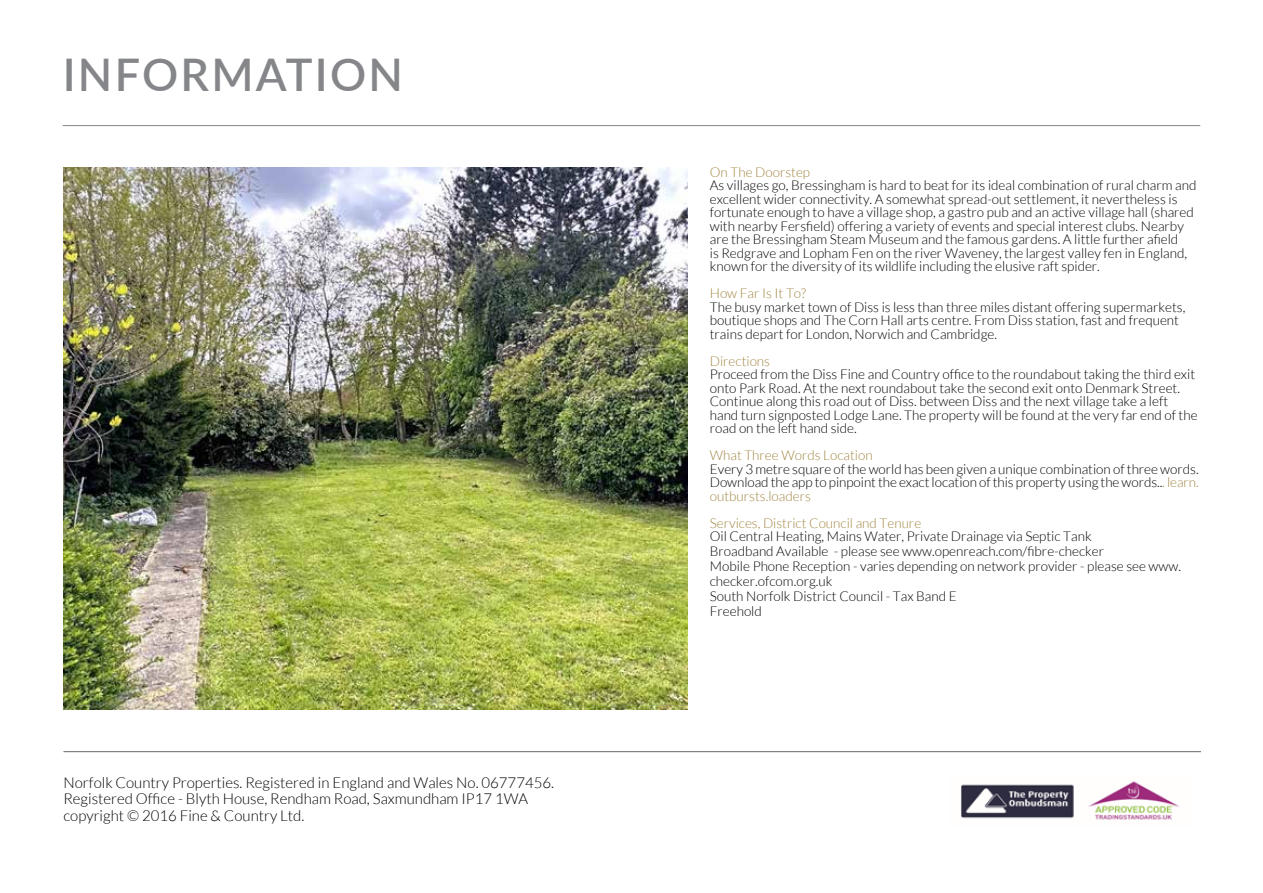
<style>
.page{position:relative;width:1263px;height:893px;background:#fff}
.page>*{position:absolute;margin:0;border:0;box-sizing:border-box;transform-origin:0 0}
.t1{font:600 45px "Lato";letter-spacing:.05em;color:#858689}
.t2{font:300 15px/16.5px "Lato";color:#000}
.t3{font:300 13.5px/13.5px "Lato";color:#000}
.t4{font:300 13.5px "Lato";color:#a18641}
.t5{font:300 13.5px "Lato";color:#a18642}
.s1{color:#a18642}
</style>
<div class="page">
<hr style="left:63px;top:751px;width:1138px;height:1px;background:#000">
<hr style="left:63px;top:125px;width:1137px;height:1px;background:#858689">
<img style="left:63px;top:168px;width:625px;height:541px">
<img style="left:961px;top:781px;width:218px;height:39px">
<h1 class="t1" style="left:63px;top:42px;width:342px">INFORMATION</h1>
<p class="t2" style="left:63px;top:774px;width:492px">Norfolk Country Properties. Registered in England and Wales No. 06777456.<br>Registered Office - Blyth House, Rendham Road, Saxmundham IP17 1WA copyright © 2016 Fine &amp; Country Ltd.</p>
<p class="t4" style="left:710px;top:165px;width:102px">On The Doorstep</p>
<p class="t3" style="left:710px;top:179px;width:488px">As villages go, Bressingham is hard to beat for its ideal combination of rural charm and excellent wider connectivity. A somewhat spread-out settlement, it nevertheless is fortunate enough to have a village shop, a gastro pub and an active village hall (shared with nearby Fersfield) offering a variety of events and special interest clubs. Nearby are the Bressingham Steam Museum and the famous gardens. A little further afield<br>is Redgrave and Lopham Fen on the river Waveney, the largest valley fen in England, known for the diversity of its wildlife including the elusive raft spider.</p>
<p class="t4" style="left:710px;top:286px;width:98px">How Far Is It To?</p>
<p class="t3" style="left:710px;top:300px;width:477px">The busy market town of Diss is less than three miles distant offering supermarkets, boutique shops and The Corn Hall arts centre. From Diss station, fast and frequent trains depart for London, Norwich and Cambridge.</p>
<p class="t4" style="left:710px;top:354px;width:62px">Directions</p>
<p class="t3" style="left:710px;top:368px;width:489px">Proceed from the Diss Fine and Country office to the roundabout taking the third exit onto Park Road. At the next roundabout take the second exit onto Denmark Street.<br>Continue along this road out of Diss. between Diss and the next village take a left hand turn signposted Lodge Lane. The property will be found at the very far end of the road on the left hand side.</p>
<p class="t5" style="left:710px;top:448px;width:164px">What Three Words Location</p>
<p class="t3" style="left:710px;top:462px;width:490px;text-align:justify">Every 3 metre square of the world has been given a unique combination of three words.<br>Download the app to pinpoint the exact location of this property using the words..<span class="s1">. learn. outbursts.loaders</span></p>
<p class="t4" style="left:710px;top:516px;width:213px">Services, District Council and Tenure</p>
<p class="t3" style="left:710px;top:529px;width:473px;line-height:15px">Oil Central Heating, Mains Water, Private Drainage via Septic Tank<br>Broadband Available - please see www.openreach.com/fibre-checker<br>Mobile Phone Reception - varies depending on network provider - please see www. checker.ofcom.org.uk<br>South Norfolk District Council - Tax Band E<br>Freehold</p>
</div>
